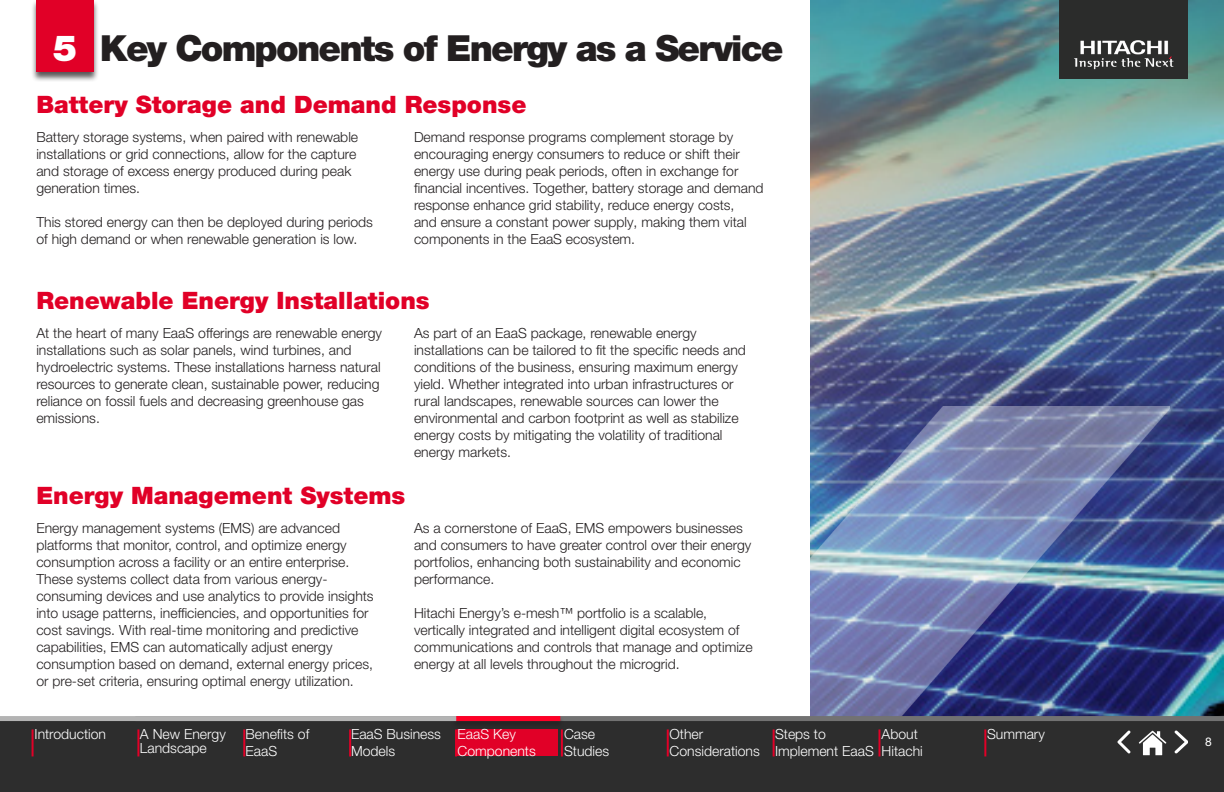
<style>
.page{position:relative;width:1224px;height:792px;background:#fff}
.page>*{position:absolute;margin:0;border:0;box-sizing:border-box;transform-origin:0 0}
.Section_Title_-_WHITE{font:900 36px "Helvetica Neue LT Pro";letter-spacing:-.05em;color:#231f20}
.TOC_-_Number_Outlines_-_RED{font:900 36px "Helvetica Neue LT Pro";color:#fff}
.body_text_-_BLACK{font:900 24px "Helvetica Neue LT Pro";color:#e10027}
.body_text_-_BLACK-2{font:300 14px/17px "Helvetica Neue LT Pro";color:#231f20}
.Footer_TOC_-_WHITE{font:300 14px/16.8px "Helvetica Neue LT Pro";color:#fff}
.TOC_-_Number_Outlines_-_RED-2{font:12px "Helvetica Neue LT Pro";color:#fff}
</style>
<div class="page">
<img style="left:810px;top:0;width:414px;height:716px">
<div style="left:1059px;top:0;width:129px;height:79px;background:#2b2c2b"></div>
<img style="left:1074px;top:40px;width:100px;height:30px">
<img style="left:810px;top:407px;width:360px;height:309px">
<div style="left:0;top:721px;width:1224px;height:71px;background:#2d2d2d"></div>
<div style="left:458px;top:729px;width:100px;height:27px;background:#e10027"></div>
<div style="left:135px;top:716px;width:1089px;height:5px;background:#727272"></div>
<img style="left:1138px;top:730px;width:29px;height:26px">
<img style="left:1175px;top:731px;width:13px;height:23px">
<img style="left:1117px;top:731px;width:14px;height:23px">
<div style="left:451px;top:716px;width:113px;height:13px;background:#292626"></div>
<div style="left:455px;top:716px;width:105px;height:5px;background:#ff0026"></div>
<div style="left:0;top:716px;width:456px;height:5px;background:#b3b3b3"></div>
<div style="left:31px;top:0;width:68px;height:82px;background:#231f20;opacity:.75"></div>
<div style="left:36px;top:0;width:58px;height:72px;background:#e10027"></div>
<hr style="left:32px;top:729px;width:2px;height:27px;background:#e10027">
<hr style="left:137px;top:729px;width:2px;height:27px;background:#e10027">
<hr style="left:243px;top:729px;width:2px;height:27px;background:#e10027">
<hr style="left:349px;top:729px;width:2px;height:27px;background:#e10027">
<hr style="left:455px;top:729px;width:2px;height:27px;background:#e10027">
<hr style="left:561px;top:729px;width:2px;height:27px;background:#e10027">
<hr style="left:667px;top:729px;width:2px;height:27px;background:#e10027">
<hr style="left:773px;top:729px;width:2px;height:27px;background:#e10027">
<hr style="left:878px;top:729px;width:2px;height:27px;background:#e10027">
<hr style="left:984px;top:729px;width:2px;height:27px;background:#e10027">
<p class="Section_Title_-_WHITE" style="left:100px;top:27px;width:685px">Key Components of Energy as a Service</p>
<p class="body_text_-_BLACK" style="left:36px;top:90px;width:492px">Battery Storage and Demand Response</p>
<p class="TOC_-_Number_Outlines_-_RED" style="left:53px;top:26px;width:26px">5</p>
<p class="body_text_-_BLACK-2" style="left:36px;top:128px;width:323px">Battery storage systems, when paired with renewable installations or grid connections, allow for the capture and storage of excess energy produced during peak generation times.</p>
<p class="body_text_-_BLACK-2" style="left:36px;top:213px;width:338px">This stored energy can then be deployed during periods of high demand or when renewable generation is low.</p>
<p class="body_text_-_BLACK-2" style="left:414px;top:128px;width:351px">Demand response programs complement storage by encouraging energy consumers to reduce or shift their energy use during peak periods, often in exchange for financial incentives. Together, battery storage and demand response enhance grid stability, reduce energy costs,<br>and ensure a constant power supply, making them vital components in the EaaS ecosystem.</p>
<p class="body_text_-_BLACK" style="left:36px;top:286px;width:395px">Renewable Energy Installations</p>
<p class="body_text_-_BLACK-2" style="left:36px;top:324px;width:347px">At the heart of many EaaS offerings are renewable energy installations such as solar panels, wind turbines, and hydroelectric systems. These installations harness natural resources to generate clean, sustainable power, reducing reliance on fossil fuels and decreasing greenhouse gas emissions.</p>
<p class="body_text_-_BLACK-2" style="left:414px;top:324px;width:333px">As part of an EaaS package, renewable energy installations can be tailored to fit the specific needs and conditions of the business, ensuring maximum energy yield. Whether integrated into urban infrastructures or rural landscapes, renewable sources can lower the environmental and carbon footprint as well as stabilize energy costs by mitigating the volatility of traditional energy markets.</p>
<p class="body_text_-_BLACK" style="left:36px;top:481px;width:370px">Energy Management Systems</p>
<p class="body_text_-_BLACK-2" style="left:36px;top:519px;width:339px">Energy management systems (EMS) are advanced platforms that monitor, control, and optimize energy consumption across a facility or an entire enterprise.<br>These systems collect data from various energy&shy;consuming devices and use analytics to provide insights into usage patterns, inefficiencies, and opportunities for cost savings. With real-time monitoring and predictive capabilities, EMS can automatically adjust energy consumption based on demand, external energy prices, or pre-set criteria, ensuring optimal energy utilization.</p>
<p class="body_text_-_BLACK-2" style="left:414px;top:519px;width:339px">As a cornerstone of EaaS, EMS empowers businesses and consumers to have greater control over their energy portfolios, enhancing both sustainability and economic performance.</p>
<p class="body_text_-_BLACK-2" style="left:414px;top:604px;width:340px">Hitachi Energy’s e-mesh™ portfolio is a scalable, vertically integrated and intelligent digital ecosystem of communications and controls that manage and optimize energy at all levels throughout the microgrid.</p>
<p class="Footer_TOC_-_WHITE" style="left:35px;top:725px;width:73px">Introduction</p>
<p class="Footer_TOC_-_WHITE" style="left:775px;top:725px;width:52px">Steps to</p>
<p class="Footer_TOC_-_WHITE" style="left:775px;top:742px;width:100px">Implement EaaS</p>
<p class="Footer_TOC_-_WHITE" style="left:246px;top:725px;width:65px">Benefits of<br>EaaS</p>
<p class="Footer_TOC_-_WHITE" style="left:351px;top:725px;width:91px">EaaS Business<br>Models</p>
<p class="Footer_TOC_-_WHITE" style="left:458px;top:725px;width:80px">EaaS Key<br>Components</p>
<p class="Footer_TOC_-_WHITE" style="left:564px;top:725px;width:47px">Case<br>Studies</p>
<p class="Footer_TOC_-_WHITE" style="left:670px;top:725px;width:92px">Other<br>Considerations</p>
<p class="Footer_TOC_-_WHITE" style="left:140px;top:727px;width:87px;line-height:14px">A New Energy<br>Landscape</p>
<p class="Footer_TOC_-_WHITE" style="left:882px;top:725px;width:38px">About</p>
<p class="Footer_TOC_-_WHITE" style="left:882px;top:742px;width:43px">Hitachi</p>
<p class="Footer_TOC_-_WHITE" style="left:987px;top:725px;width:59px">Summary</p>
<p class="TOC_-_Number_Outlines_-_RED-2" style="left:1205px;top:734px;width:8px">8</p>
</div>
